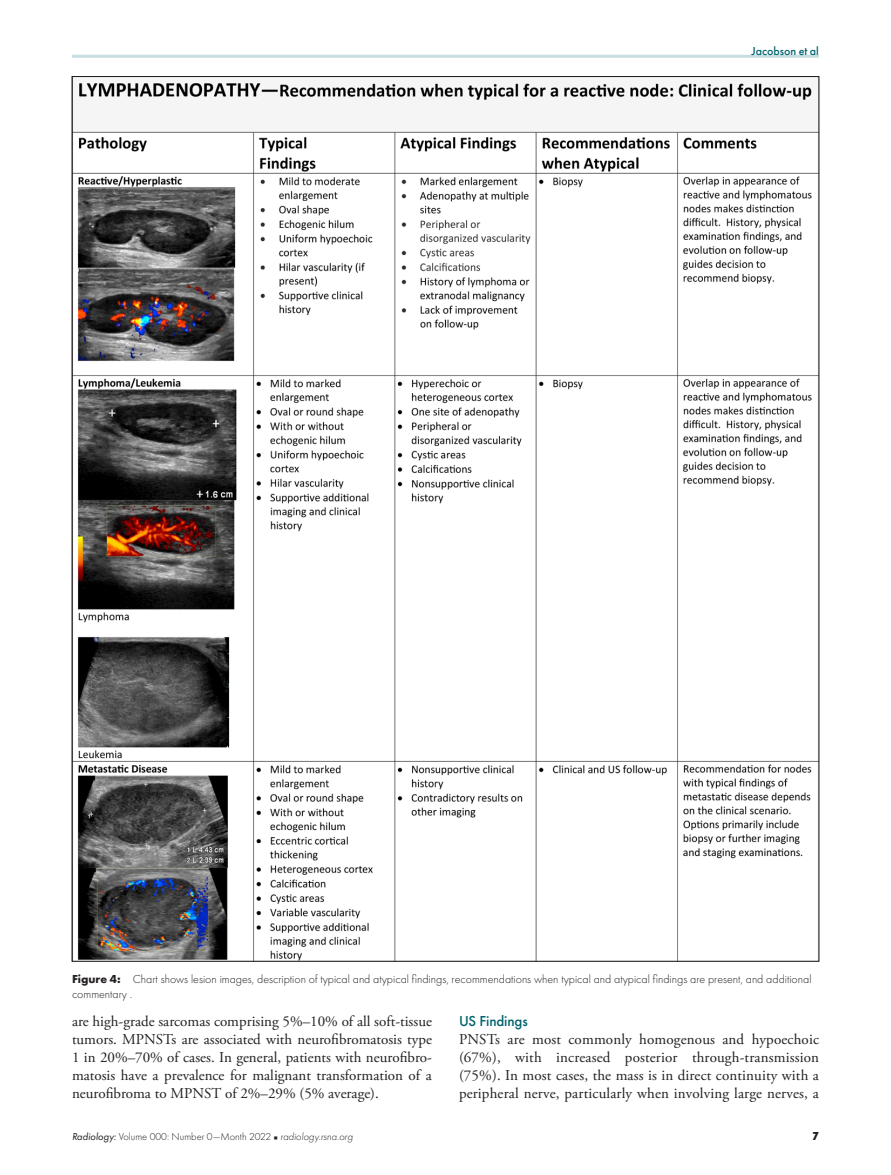
<style>
.page{position:relative;width:891px;height:1175px;background:#fff}
.page>*{position:absolute;margin:0;border:0;box-sizing:border-box;transform-origin:0 0}
.t1{font:15px/18px "Adobe Garamond Pro";color:#231f20;text-align:justify}
.t2{font:500 15px "Futura PT";letter-spacing:-.01em;color:#00636d}
.t3{font:300 12px/15px "Futura PT";color:#231f20}
.t4{font:500 12px "Futura PT";color:#00636d}
.t5{font:800 12px "Futura PT Cond";color:#231f20}
.t6{font:300 10.5px "Futura PT";color:#231f20}
.s1{font-weight:700}
.s2{font-weight:400;font-style:italic}
.s3{font-family:"Universal Newswith Comm Pi";font-weight:400;font-size:6px}
.s4{font-style:italic}
</style>
<div class="page">
<hr style="left:72px;top:55px;width:747px;height:3px;background:#c6dee1">
<img style="left:74px;top:83px;width:743px;height:876px">
<p class="t4" style="left:751px;top:44px;width:69px">Jacobson et al</p>
<p class="t3" style="left:72px;top:971px;width:741px"><span class="s1">Figure 4:</span> Chart shows lesion images, description of typical and atypical findings, recommendations when typical and atypical findings are present, and additional commentary .</p>
<p class="t1" style="left:72px;top:1012px;width:362px">are high-grade sarcomas comprising 5%–10% of all soft-tissue tumors. MPNSTs are associated with neurofibromatosis type 1 in 20%–70% of cases. In general, patients with neurofibro&shy;matosis have a prevalence for malignant transformation of a neurofibroma to MPNST of 2%–29% (5% average).</p>
<p class="t2" style="left:459px;top:1011px;width:70px">US Findings</p>
<p class="t1" style="left:459px;top:1030px;width:362px">PNSTs are most commonly homogenous and hypoechoic (67%), with increased posterior through-transmission (75%). In most cases, the mass is in direct continuity with a peripheral nerve, particularly when involving large nerves, a</p>
<p class="t6" style="left:72px;top:1131px;width:282px"><span class="s2">Radiology:</span> Volume 000: Number 0—Month 2022 <span class="s3">n</span> <span class="s4">radiology.rsna.org</span></p>
<p class="t5" style="left:813px;top:1129px;width:8px">7</p>
</div>
